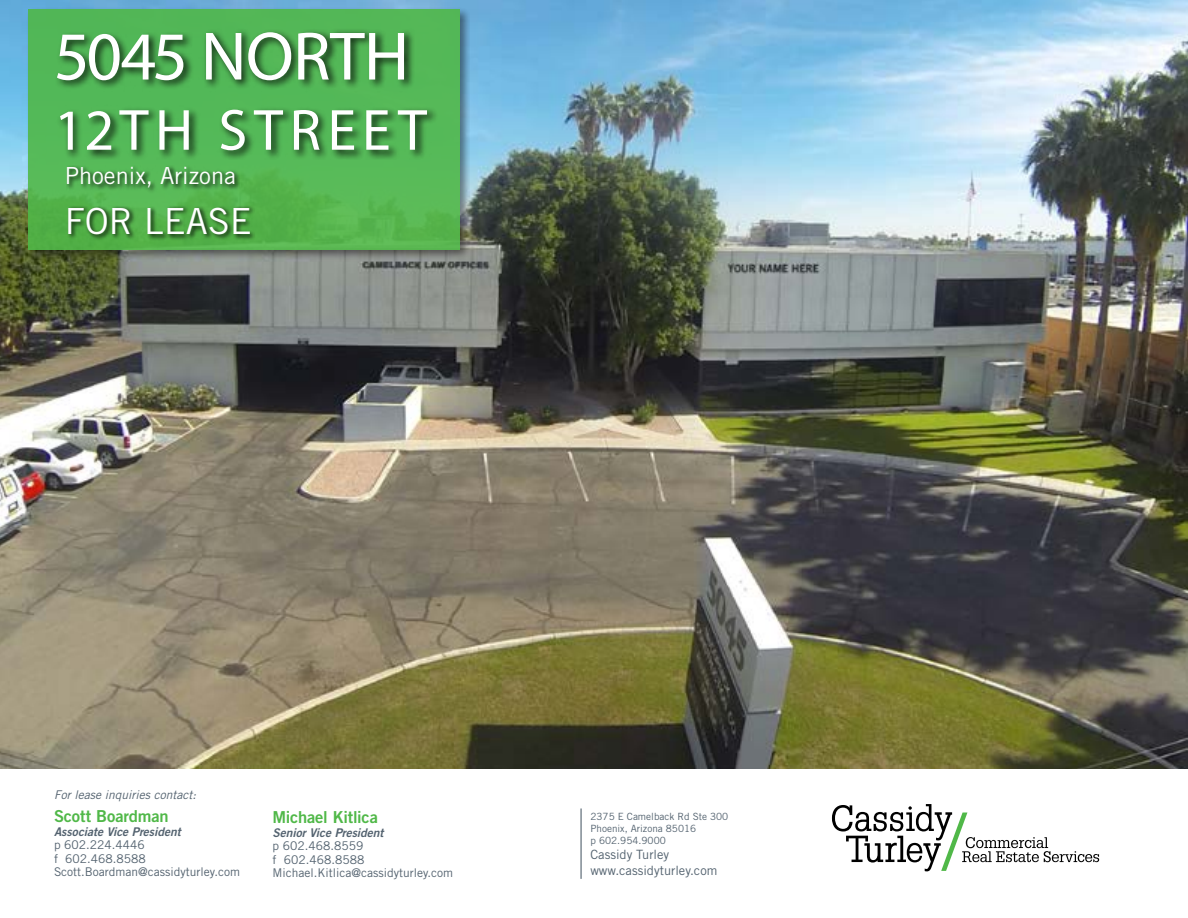
<style>
.page{position:relative;width:1188px;height:918px;background:#fff}
.page>*{position:absolute;margin:0;border:0;box-sizing:border-box;transform-origin:0 0}
.t1{font:69px "Myriad Pro";letter-spacing:-.01em;color:#fff}
.t2{font:58.5px "Myriad Pro";letter-spacing:.11em;color:#fff}
.t3{font:36px "Trade Gothic LT Std";color:#fff}
.t4{font:23.55px "Trade Gothic LT Std";color:#fff}
.t5{font:16.5px "Trade Gothic LT Std Bd 2";letter-spacing:-.01em;color:#50b848}
.t6{font:12.75px/15.3px "Trade Gothic LT Std";color:#53626f}
.t7{font:12px/13.5px "Trade Gothic LT Std";color:#53626f}
.t8{font:12px "Trade Gothic LT Std Bd 2 Obl";letter-spacing:-.005em;color:#53626f}
.t9{font:italic 12px "Trade Gothic LT Std";color:#53626f}
.t10{font:9.9px/12px "Trade Gothic LT Std";color:#53626f}
</style>
<div class="page">
<img style="left:0;top:0;width:1188px;height:769px">
<div style="left:26px;top:7px;width:444px;height:254px;background:#000;opacity:.5"></div>
<div style="left:28px;top:10px;width:432px;height:240px;background:linear-gradient(to right,#53b552,#58b854)"></div>
<div style="left:55px;top:28px;width:384px;height:132px;background:#000;opacity:.75"></div>
<div style="left:66px;top:166px;width:174px;height:28px;background:#000;opacity:.75"></div>
<svg style="left:832px;top:804px;width:267px;height:67px"></svg>
<hr style="left:580px;top:808px;width:2px;height:71px;background:#53626f">
<div style="left:68px;top:205px;width:187px;height:36px;background:#000;opacity:.75"></div>
<h1 class="t1" style="left:54px;top:14px;width:357px">5045 NORTH</h1>
<h2 class="t2" style="left:54px;top:94px;width:374px">12TH STREET</h2>
<h3 class="t4" style="left:65px;top:162px;width:173px">Phoenix, Arizona</h3>
<h3 class="t3" style="left:65px;top:200px;width:189px">FOR LEASE</h3>
<p class="t9" style="left:54px;top:787px;width:143px">For lease inquiries contact:</p>
<h3 class="t5" style="left:54px;top:806px;width:116px">Scott Boardman</h3>
<p class="t8" style="left:54px;top:824px;width:128px">Associate Vice President</p>
<p class="t7" style="left:54px;top:838px;width:188px">p 602.224.4446<br>f 602.468.8588<br>Scott.Boardman@cassidyturley.com</p>
<h3 class="t5" style="left:272px;top:807px;width:107px">Michael Kitlica</h3>
<p class="t8" style="left:272px;top:825px;width:113px">Senior Vice President</p>
<p class="t7" style="left:272px;top:839px;width:182px">p 602.468.8559<br>f 602.468.8588<br>Michael.Kitlica@cassidyturley.com</p>
<p class="t10" style="left:590px;top:810px;width:139px">2375 E Camelback Rd Ste 300<br>Phoenix, Arizona 85016<br>p 602.954.9000</p>
<p class="t6" style="left:590px;top:847px;width:128px">Cassidy Turley www.cassidyturley.com</p>
</div>
